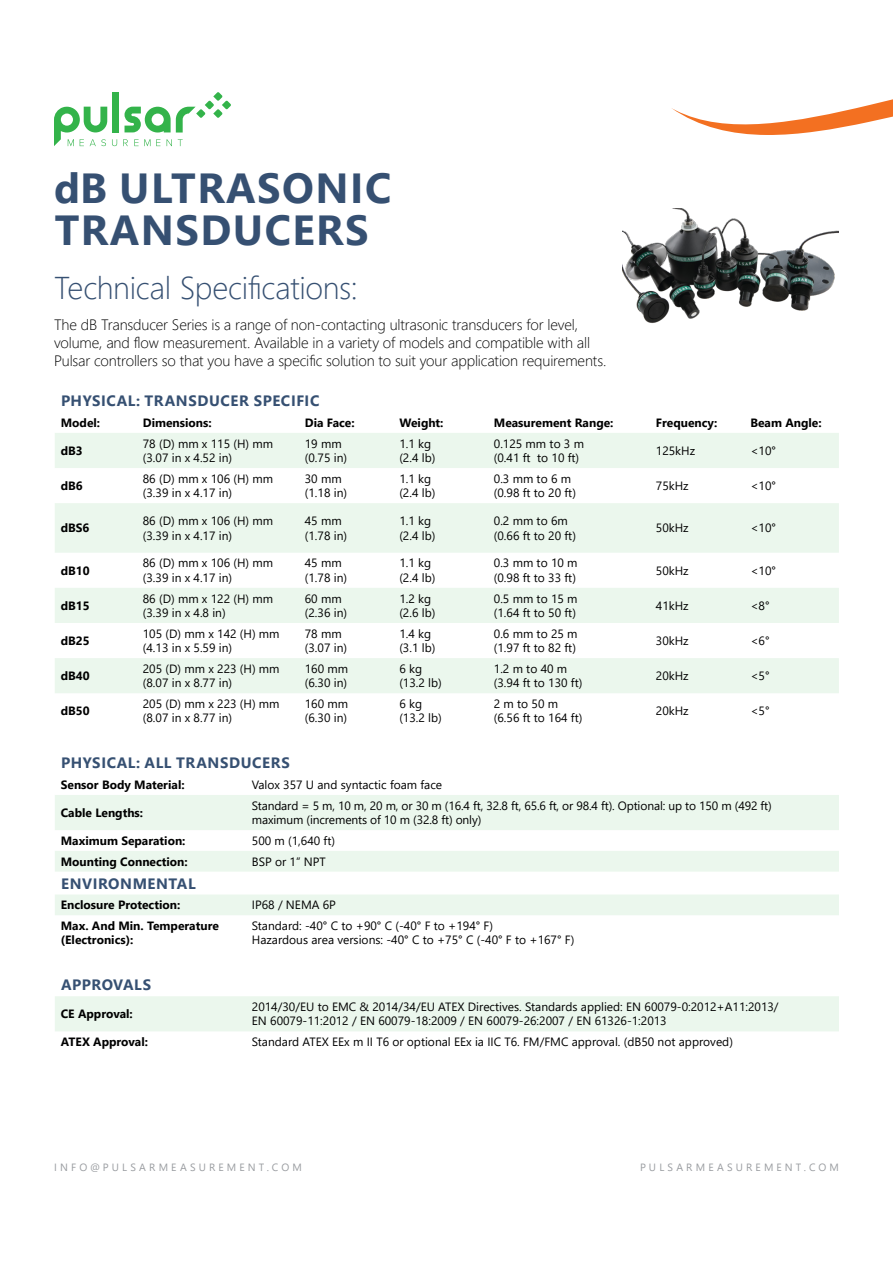
<style>
.page{position:relative;width:893px;height:1263px;background:#fff}
.page>*{position:absolute;margin:0;border:0;box-sizing:border-box;transform-origin:0 0}
.t1{font:700 42px/42px "Segoe UI";letter-spacing:.035em;color:#365072}
.t2{font:300 31.5px "Segoe UI";letter-spacing:-.01em;color:#365072}
.t3{font:300 15px/18px "Segoe UI";letter-spacing:-.01em;color:#000}
.t4{font:700 15px "Segoe UI";letter-spacing:.035em;color:#365072}
.t5{font:12px/14.4px "Segoe UI";color:#000}
.t6{font:700 12px/14.4px "Segoe UI";color:#000}
.t7{font:10.5px "Segoe UI";letter-spacing:.3em;color:#999ca0}
</style>
<div class="page">
<svg style="left:671px;top:99px;width:222px;height:36px"></svg>
<div style="left:112px;top:92px;width:7px;height:40px;background:#33b34a"></div>
<svg style="left:125px;top:92px;width:106px;height:41px"></svg>
<svg style="left:54px;top:107px;width:63px;height:39px"></svg>
<svg style="left:123px;top:139px;width:5px;height:7px"></svg>
<svg style="left:134px;top:139px;width:26px;height:7px"></svg>
<svg style="left:167px;top:139px;width:5px;height:7px"></svg>
<svg style="left:178px;top:139px;width:5px;height:7px"></svg>
<img style="left:623px;top:208px;width:216px;height:115px">
<svg style="left:55px;top:433px;width:784px;height:260px;fill:#ebf7ed"></svg>
<svg style="left:55px;top:795px;width:784px;height:236px"></svg>
<h1 class="t1" style="left:54px;top:164px;width:339px">dB ULTRASONIC<br>TRANSDUCERS</h1>
<h2 class="t2" style="left:54px;top:258px;width:305px">Technical Specifications:</h2>
<p class="t3" style="left:54px;top:314px;width:554px">The dB Transducer Series is a range of non-contacting ultrasonic transducers for level, volume, and flow measurement. Available in a variety of models and compatible with all<br>Pulsar controllers so that you have a specific solution to suit your application requirements.</p>
<p class="t4" style="left:61px;top:387px;width:260px">PHYSICAL: TRANSDUCER SPECIFIC</p>
<p class="t6" style="left:61px;top:414px;width:41px">Model:</p>
<p class="t6" style="left:143px;top:414px;width:70px">Dimensions:</p>
<p class="t6" style="left:305px;top:414px;width:51px">Dia Face:</p>
<p class="t6" style="left:399px;top:414px;width:46px">Weight:</p>
<p class="t6" style="left:494px;top:414px;width:121px">Measurement Range:</p>
<p class="t6" style="left:656px;top:414px;width:63px">Frequency:</p>
<p class="t6" style="left:750px;top:414px;width:73px">Beam Angle:</p>
<p class="t6" style="left:61px;top:442px;width:24px">dB3</p>
<p class="t5" style="left:143px;top:435px;width:132px">78 (D) mm x 115 (H) mm (3.07 in x 4.52 in)</p>
<p class="t5" style="left:305px;top:435px;width:44px">19 mm (0.75 in)</p>
<p class="t5" style="left:399px;top:435px;width:38px">1.1 kg (2.4 lb)</p>
<p class="t5" style="left:494px;top:435px;width:92px">0.125 mm to 3 m (0.41 ft to 10 ft)</p>
<p class="t5" style="left:656px;top:442px;width:41px">125kHz</p>
<p class="t5" style="left:750px;top:442px;width:27px">&lt;10°</p>
<p class="t6" style="left:61px;top:477px;width:24px">dB6</p>
<p class="t5" style="left:143px;top:470px;width:132px">86 (D) mm x 106 (H) mm (3.39 in x 4.17 in)</p>
<p class="t5" style="left:305px;top:470px;width:44px">30 mm (1.18 in)</p>
<p class="t5" style="left:399px;top:470px;width:38px">1.1 kg (2.4 lb)</p>
<p class="t5" style="left:494px;top:470px;width:84px">0.3 mm to 6 m (0.98 ft to 20 ft)</p>
<p class="t5" style="left:656px;top:477px;width:34px">75kHz</p>
<p class="t5" style="left:750px;top:477px;width:27px">&lt;10°</p>
<p class="t6" style="left:61px;top:520px;width:30px">dBS6</p>
<p class="t5" style="left:143px;top:513px;width:132px">86 (D) mm x 106 (H) mm (3.39 in x 4.17 in)</p>
<p class="t5" style="left:305px;top:513px;width:44px">45 mm (1.78 in)</p>
<p class="t5" style="left:399px;top:513px;width:38px">1.1 kg (2.4 lb)</p>
<p class="t5" style="left:494px;top:513px;width:84px">0.2 mm to 6m (0.66 ft to 20 ft)</p>
<p class="t5" style="left:656px;top:520px;width:34px">50kHz</p>
<p class="t5" style="left:750px;top:520px;width:27px">&lt;10°</p>
<p class="t6" style="left:61px;top:562px;width:30px">dB10</p>
<p class="t5" style="left:143px;top:555px;width:132px">86 (D) mm x 106 (H) mm (3.39 in x 4.17 in)</p>
<p class="t5" style="left:305px;top:555px;width:44px">45 mm (1.78 in)</p>
<p class="t5" style="left:399px;top:555px;width:38px">1.1 kg (2.4 lb)</p>
<p class="t5" style="left:494px;top:555px;width:85px">0.3 mm to 10 m (0.98 ft to 33 ft)</p>
<p class="t5" style="left:656px;top:562px;width:34px">50kHz</p>
<p class="t5" style="left:750px;top:562px;width:27px">&lt;10°</p>
<p class="t6" style="left:61px;top:597px;width:30px">dB15</p>
<p class="t5" style="left:143px;top:590px;width:132px">86 (D) mm x 122 (H) mm (3.39 in x 4.8 in)</p>
<p class="t5" style="left:305px;top:590px;width:44px">60 mm (2.36 in)</p>
<p class="t5" style="left:399px;top:590px;width:38px">1.2 kg (2.6 lb)</p>
<p class="t5" style="left:494px;top:590px;width:85px">0.5 mm to 15 m (1.64 ft to 50 ft)</p>
<p class="t5" style="left:656px;top:597px;width:34px">41kHz</p>
<p class="t5" style="left:750px;top:597px;width:21px">&lt;8°</p>
<p class="t6" style="left:61px;top:632px;width:30px">dB25</p>
<p class="t5" style="left:143px;top:625px;width:138px">105 (D) mm x 142 (H) mm (4.13 in x 5.59 in)</p>
<p class="t5" style="left:305px;top:625px;width:44px">78 mm (3.07 in)</p>
<p class="t5" style="left:399px;top:625px;width:38px">1.4 kg (3.1 lb)</p>
<p class="t5" style="left:494px;top:625px;width:85px">0.6 mm to 25 m (1.97 ft to 82 ft)</p>
<p class="t5" style="left:656px;top:632px;width:34px">30kHz</p>
<p class="t5" style="left:750px;top:632px;width:21px">&lt;6°</p>
<p class="t6" style="left:61px;top:668px;width:30px">dB40</p>
<p class="t5" style="left:143px;top:660px;width:138px">205 (D) mm x 223 (H) mm (8.07 in x 8.77 in)</p>
<p class="t5" style="left:305px;top:660px;width:45px">160 mm (6.30 in)</p>
<p class="t5" style="left:399px;top:660px;width:44px">6 kg (13.2 lb)</p>
<p class="t5" style="left:494px;top:660px;width:90px">1.2 m to 40 m (3.94 ft to 130 ft)</p>
<p class="t5" style="left:656px;top:667px;width:34px">20kHz</p>
<p class="t5" style="left:750px;top:667px;width:21px">&lt;5°</p>
<p class="t6" style="left:61px;top:703px;width:30px">dB50</p>
<p class="t5" style="left:143px;top:695px;width:138px">205 (D) mm x 223 (H) mm (8.07 in x 8.77 in)</p>
<p class="t5" style="left:305px;top:695px;width:45px">160 mm (6.30 in)</p>
<p class="t5" style="left:399px;top:695px;width:44px">6 kg (13.2 lb)</p>
<p class="t5" style="left:494px;top:695px;width:90px">2 m to 50 m (6.56 ft to 164 ft)</p>
<p class="t5" style="left:656px;top:703px;width:34px">20kHz</p>
<p class="t5" style="left:750px;top:703px;width:21px">&lt;5°</p>
<p class="t4" style="left:61px;top:749px;width:230px">PHYSICAL: ALL TRANSDUCERS</p>
<p class="t6" style="left:61px;top:776px;width:125px">Sensor Body Material:</p>
<p class="t5" style="left:252px;top:776px;width:192px">Valox 357 U and syntactic foam face</p>
<p class="t6" style="left:61px;top:804px;width:84px">Cable Lengths:</p>
<p class="t5" style="left:252px;top:797px;width:521px">Standard = 5 m, 10 m, 20 m, or 30 m (16.4 ft, 32.8 ft, 65.6 ft, or 98.4 ft). Optional: up to 150 m (492 ft) maximum (increments of 10 m (32.8 ft) only)</p>
<p class="t6" style="left:61px;top:832px;width:126px">Maximum Separation:</p>
<p class="t5" style="left:252px;top:832px;width:85px">500 m (1,640 ft)</p>
<p class="t6" style="left:61px;top:853px;width:128px">Mounting Connection:</p>
<p class="t5" style="left:252px;top:853px;width:76px">BSP or 1” NPT</p>
<p class="t4" style="left:61px;top:869px;width:136px">ENVIRONMENTAL</p>
<p class="t6" style="left:61px;top:897px;width:121px">Enclosure Protection:</p>
<p class="t5" style="left:252px;top:897px;width:86px">IP68 / NEMA 6P</p>
<p class="t6" style="left:61px;top:917px;width:160px">Max. And Min. Temperature (Electronics):</p>
<p class="t5" style="left:252px;top:917px;width:324px">Standard: -40° C to +90° C (-40° F to +194° F)<br>Hazardous area versions: -40° C to +75° C (-40° F to +167° F)</p>
<p class="t4" style="left:61px;top:971px;width:92px">APPROVALS</p>
<p class="t6" style="left:61px;top:1006px;width:74px">CE Approval:</p>
<p class="t5" style="left:252px;top:998px;width:528px">2014/30/EU to EMC &amp; 2014/34/EU ATEX Directives. Standards applied: EN 60079-0:2012+A11:2013/<br>EN 60079-11:2012 / EN 60079-18:2009 / EN 60079-26:2007 / EN 61326-1:2013</p>
<p class="t6" style="left:61px;top:1034px;width:89px">ATEX Approval:</p>
<p class="t5" style="left:252px;top:1033px;width:483px">Standard ATEX EEx m II T6 or optional EEx ia IIC T6. FM/FMC approval. (dB50 not approved)</p>
<p class="t7" style="left:54px;top:1157px;width:249px">INFO@PULSARMEASUREMENT.COM</p>
<p class="t7" style="left:640px;top:1157px;width:200px">PULSARMEASUREMENT.COM</p>
</div>
